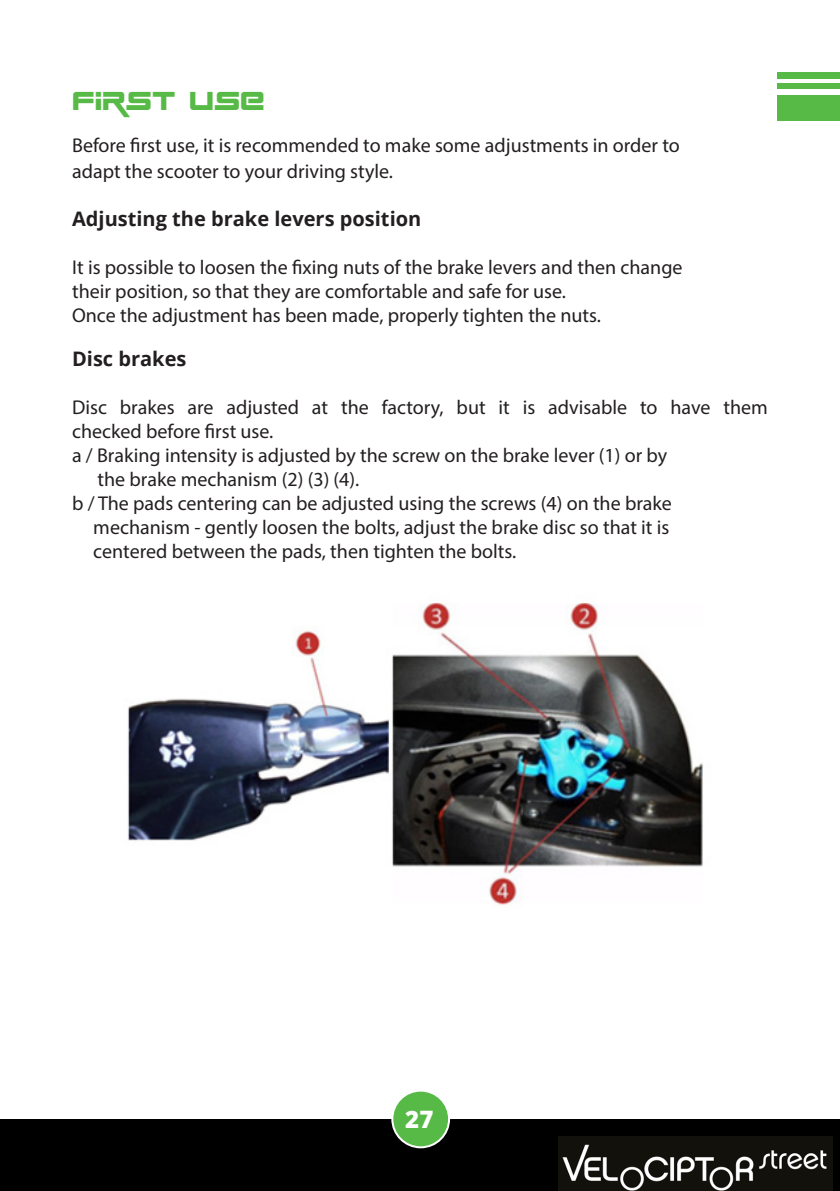
<style>
.page{position:relative;width:840px;height:1191px;background:#fff}
.page>*{position:absolute;margin:0;border:0;box-sizing:border-box;transform-origin:0 0}
.Titolo{font:36px "Space Ranger";color:#57ba47}
.t1{font:800 24px "Open Sans";color:#fff}
.Sottotitoli{font:20px/24px "Myriad Pro";color:#231f20}
.Paragrafo{font:20px "Myriad Pro";color:#231f20}
.Sottotitoli-2{font:700 20px "Open Sans";color:#231f20}
</style>
<div class="page">
<div style="left:0;top:1119px;width:839px;height:72px;background:#000001"></div>
<div style="left:392px;top:1090px;width:57px;height:57px;background:#57ba47;border-radius:50%"></div>
<div style="left:391px;top:1089px;width:59px;height:59px;border:2px solid #fff;border-radius:50%"></div>
<div style="left:776px;top:72px;width:63px;height:48px;background:#57ba47"></div>
<hr style="left:776px;top:79px;width:63px;height:4px;background:#fff">
<div style="left:776px;top:89px;width:63px;height:6px;background:#fff"></div>
<img style="left:558px;top:1136px;width:273px;height:55px">
<img style="left:128px;top:602px;width:575px;height:303px">
<p class="Titolo" style="left:72px;top:85px;width:194px">FIRST USE</p>
<p class="Paragrafo" style="left:72px;top:133px;width:609px">Before first use, it is recommended to make some adjustments in order to</p>
<p class="Paragrafo" style="left:72px;top:159px;width:322px">adapt the scooter to your driving style.</p>
<p class="Sottotitoli-2" style="left:72px;top:205px;width:350px">Adjusting the brake levers position</p>
<p class="Sottotitoli" style="left:72px;top:255px;width:611px">It is possible to loosen the fixing nuts of the brake levers and then change</p>
<p class="Sottotitoli" style="left:72px;top:279px;width:495px">their position, so that they are comfortable and safe for use.</p>
<p class="Sottotitoli" style="left:72px;top:303px;width:530px">Once the adjustment has been made, properly tighten the nuts.</p>
<p class="Sottotitoli-2" style="left:72px;top:345px;width:116px">Disc brakes</p>
<p class="Sottotitoli" style="left:72px;top:395px;width:697px">Disc brakes are adjusted at the factory, but it is advisable to have them checked before first use.</p>
<p class="Sottotitoli" style="left:72px;top:443px;width:596px">a / Braking intensity is adjusted by the screw on the brake lever (1) or by</p>
<p class="Sottotitoli" style="left:97px;top:467px;width:263px">the brake mechanism (2) (3) (4).</p>
<p class="Sottotitoli" style="left:72px;top:491px;width:601px">b / The pads centering can be adjusted using the screws (4) on the brake</p>
<p class="Sottotitoli" style="left:93px;top:515px;width:577px">mechanism - gently loosen the bolts, adjust the brake disc so that it is</p>
<p class="Sottotitoli" style="left:93px;top:539px;width:424px">centered between the pads, then tighten the bolts.</p>
<p class="t1" style="left:405px;top:1101px;width:30px">27</p>
</div>
